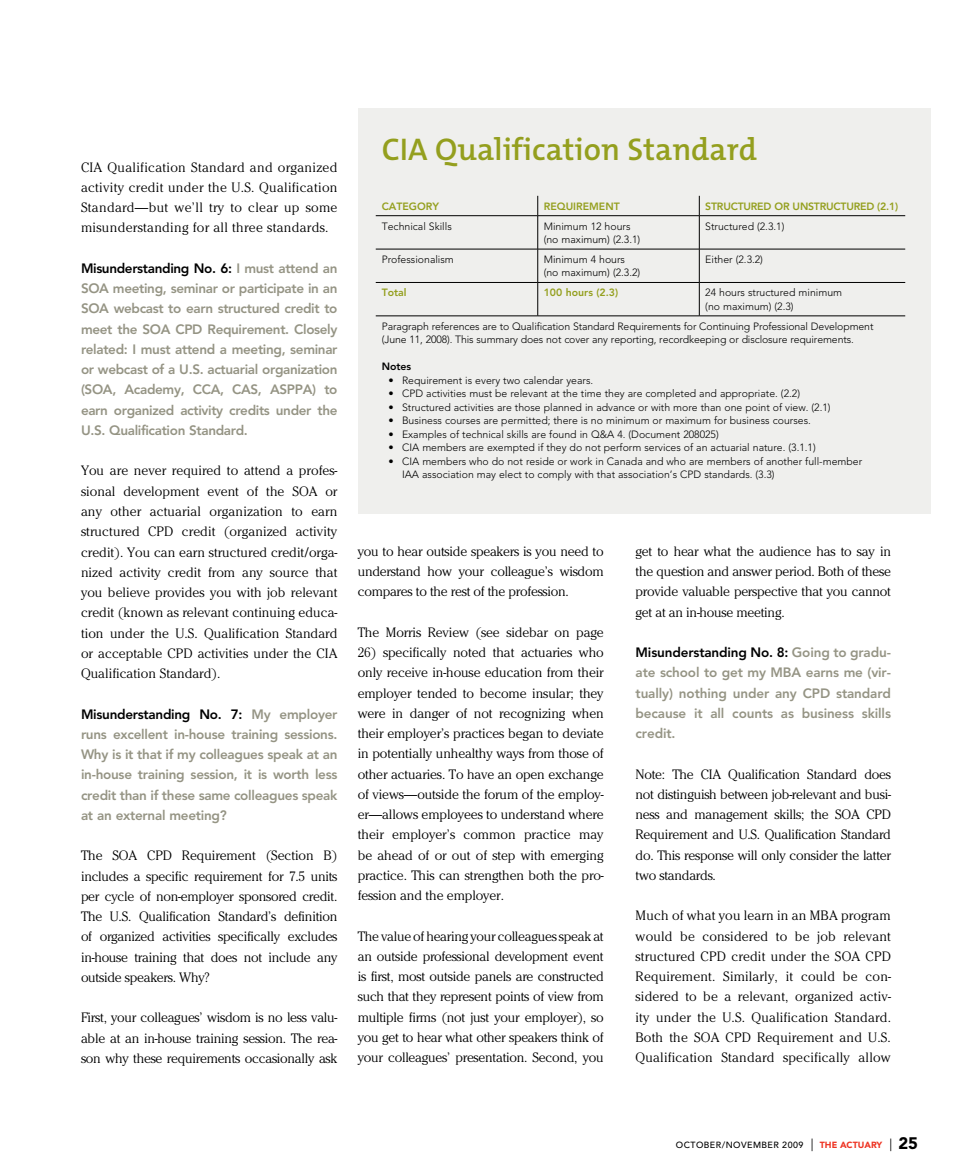
<style>
.page{position:relative;width:972px;height:1175px;background:#fff}
.page>*{position:absolute;margin:0;border:0;box-sizing:border-box;transform-origin:0 0}
.t1{font:600 31.5px "The Mix B6";color:#949f1e}
.t2{font:300 13.5px/20.2px "Cheltenham Std";letter-spacing:-.02em;color:#000;text-align:justify}
.t3{font:800 13.5px/20.2px "Avenir";letter-spacing:-.02em;color:#959484;text-align:justify}
.t4{font:300 10.5px/13.5px "Avenir";color:#000}
.t5{font:800 10.5px "Avenir";color:#949f1e}
.t6{font:800 10.5px "Avenir";color:#000}
.t7{font:500 8.85px "Avenir";letter-spacing:.05em;color:#000}
.s1{color:#000}
.s2{font-weight:400;font-size:12.6px}
.s3{font-weight:900;color:#ee3524}
.s4{font-weight:900;font-size:16.65px}
</style>
<div class="page">
<div style="left:358px;top:108px;width:573px;height:405px;background:#efefed"></div>
<svg style="left:537px;top:196px;width:1px;height:19px"></svg>
<svg style="left:699px;top:196px;width:1px;height:19px"></svg>
<hr style="left:376px;top:215px;width:162px;height:1px;background:#000">
<hr style="left:538px;top:215px;width:161px;height:1px;background:#000">
<hr style="left:699px;top:215px;width:206px;height:1px;background:#000">
<hr style="left:537px;top:216px;width:1px;height:33px;background:#000">
<hr style="left:699px;top:216px;width:1px;height:33px;background:#000">
<hr style="left:537px;top:249px;width:1px;height:33px;background:#000">
<hr style="left:699px;top:249px;width:1px;height:33px;background:#000">
<hr style="left:537px;top:283px;width:1px;height:33px;background:#000">
<hr style="left:699px;top:283px;width:1px;height:33px;background:#000">
<hr style="left:376px;top:315px;width:162px;height:1px;background:#000">
<hr style="left:538px;top:315px;width:161px;height:1px;background:#000">
<hr style="left:699px;top:315px;width:206px;height:1px;background:#000">
<hr style="left:376px;top:249px;width:162px;height:1px;background:#000">
<hr style="left:538px;top:249px;width:161px;height:1px;background:#000">
<hr style="left:699px;top:249px;width:206px;height:1px;background:#000">
<hr style="left:376px;top:282px;width:162px;height:1px;background:#000">
<hr style="left:538px;top:282px;width:161px;height:1px;background:#000">
<hr style="left:699px;top:282px;width:206px;height:1px;background:#000">
<p class="t2" style="left:81px;top:157px;width:258px">CIA Qualification Standard and organized activity credit under the U.S. Qualification Standard—but we’ll try to clear up some misunderstanding for all three standards.</p>
<p class="t3" style="left:81px;top:258px;width:258px"><span class="s1">Misunderstanding No. 6:</span> I must attend an SOA meeting, seminar or participate in an SOA webcast to earn structured credit to meet the SOA CPD Requirement. Closely related: I must attend a meeting, seminar or webcast of a U.S. actuarial organization (SOA, Academy, CCA, CAS, ASPPA) to earn organized activity credits under the U.S. Qualification Standard.</p>
<p class="t2" style="left:81px;top:460px;width:258px">You are never required to attend a profes&shy;sional development event of the SOA or any other actuarial organization to earn structured CPD credit (organized activity credit). You can earn structured credit/orga&shy;nized activity credit from any source that you believe provides you with job relevant credit (known as relevant continuing educa&shy;tion under the U.S. Qualification Standard or acceptable CPD activities under the CIA Qualification Standard).</p>
<p class="t3" style="left:81px;top:704px;width:258px"><span class="s1">Misunderstanding No. 7:</span> My employer runs excellent in-house training sessions.<br>Why is it that if my colleagues speak at an in-house training session, it is worth less credit than if these same colleagues speak at an external meeting?</p>
<p class="t2" style="left:81px;top:845px;width:258px">The SOA CPD Requirement (Section B) includes a specific requirement for 7.5 units per cycle of non-employer sponsored credit.<br>The U.S. Qualification Standard’s definition of organized activities specifically excludes in-house training that does not include any outside speakers. Why?</p>
<p class="t2" style="left:81px;top:1007px;width:258px">First, your colleagues’ wisdom is no less valu&shy;able at an in-house training session. The rea&shy;son why these requirements occasionally ask</p>
<h1 class="t1" style="left:382px;top:133px;width:377px">CIA Qualification Standard</h1>
<p class="t5" style="left:382px;top:200px;width:59px">Category</p>
<p class="t5" style="left:544px;top:200px;width:21px">Requir</p>
<p class="t5" style="left:583px;top:200px;width:31px">em ent</p>
<p class="t5" style="left:705px;top:200px;width:14px">Structur</p>
<p class="t5" style="left:757px;top:200px;width:51px">ed or Unstructur</p>
<p class="t5" style="left:860px;top:200px;width:40px">ed (2.1)</p>
<p class="t4" style="left:382px;top:219px;width:72px">Technical Skills</p>
<p class="t4" style="left:544px;top:219px;width:98px">Minimum 12 hours (no maximum) (2.3.1)</p>
<p class="t4" style="left:705px;top:219px;width:81px">Structured (2.3.1)</p>
<p class="t4" style="left:382px;top:253px;width:74px">Professionalism</p>
<p class="t4" style="left:544px;top:253px;width:98px">Minimum 4 hours (no maximum) (2.3.2)</p>
<p class="t4" style="left:705px;top:253px;width:59px">Either (2.3.2)</p>
<p class="t5" style="left:382px;top:286px;width:26px">Total</p>
<p class="t5" style="left:544px;top:286px;width:76px">100 hours (2.3)</p>
<p class="t4" style="left:705px;top:286px;width:138px">24 hours structured minimum (no maximum) (2.3)</p>
<p class="t4" style="left:382px;top:319px;width:493px">Paragraph references are to Qualification Standard Requirements for Continuing Professional Development (June 11, 2008). This summary does not cover any reporting, recordkeeping or disclosure requirements.</p>
<p class="t6" style="left:382px;top:360px;width:31px">Notes</p>
<p class="t4" style="left:389px;top:373px;width:206px">• Requirement is every two calendar years.</p>
<p class="t4" style="left:389px;top:387px;width:413px">• CPD activities must be relevant at the time they are completed and appropriate. (2.2)</p>
<p class="t4" style="left:389px;top:400px;width:444px">• Structured activities are those planned in advance or with more than one point of view. (2.1)</p>
<p class="t4" style="left:389px;top:414px;width:424px">• Business courses are permitted; there is no minimum or maximum for business courses.</p>
<p class="t4" style="left:389px;top:427px;width:332px">• Examples of technical skills are found in Q&amp;A 4. (Document 208025)</p>
<p class="t4" style="left:389px;top:441px;width:429px">• CIA members are exempted if they do not perform services of an actuarial nature. (3.1.1)</p>
<p class="t4" style="left:402px;top:454px;width:462px;text-indent:-14px">• CIA members who do not reside or work in Canada and who are members of another full-member<br>IAA</p>
<p class="t4" style="left:422px;top:468px;width:354px">association may elect to comply with that association’s CPD standards. (3.3)</p>
<p class="t2" style="left:358px;top:541px;width:248px">you to hear outside speakers is you need to understand how your colleague’s wisdom compares to the rest of the profession.</p>
<p class="t2" style="left:358px;top:622px;width:248px">The Morris Review (see sidebar on page</p>
<p class="t2" style="left:358px;top:642px;width:248px">26) specifically noted that actuaries who only receive in-house education from their employer tended to become insular; they were in danger of not recognizing when their employer’s practices began to deviate in potentially unhealthy ways from those of other actuaries. To have an open exchange of views—outside the forum of the employ&shy;er—allows employees to understand where their employer’s common practice may be ahead of or out of step with emerging practice. This can strengthen both the pro&shy;fession and the employer.</p>
<p class="t2" style="left:358px;top:925px;width:248px">The value of hearing your colleagues speak at an outside professional development event is first, most outside panels are constructed such that they represent points of view from multiple firms (not just your employer), so you get to hear what other speakers think of your colleagues’ presentation. Second, you</p>
<p class="t2" style="left:636px;top:541px;width:257px">get to hear what the audience has to say in the question and answer period. Both of these provide valuable perspective that you cannot get at an in-house meeting.</p>
<p class="t3" style="left:636px;top:642px;width:257px"><span class="s1">Misunderstanding No. 8:</span> Going to gradu&shy;ate school to get my MBA earns me (vir&shy;tually) nothing under any CPD standard because it all counts as business skills credit.</p>
<p class="t2" style="left:636px;top:763px;width:257px">Note: The CIA Qualification Standard does not distinguish between job-relevant and busi&shy;ness and management skills; the SOA CPD Requirement and U.S. Qualification Standard do. This response will only consider the latter two standards.</p>
<p class="t2" style="left:636px;top:905px;width:257px">Much of what you learn in an MBA program would be considered to be job relevant structured CPD credit under the SOA CPD Requirement. Similarly, it could be con&shy;sidered to be a relevant, organized activ&shy;ity under the U.S. Qualification Standard.<br>Both the SOA CPD Requirement and U.S.<br>Qualification Standard specifically allow</p>
<p class="t7" style="left:676px;top:1139px;width:244px">OCTOBER/NOVEMBER 2009 <span class="s2">|</span> <span class="s3">THE ACTUARY</span> <span class="s2">|</span> <span class="s4">25</span></p>
</div>
